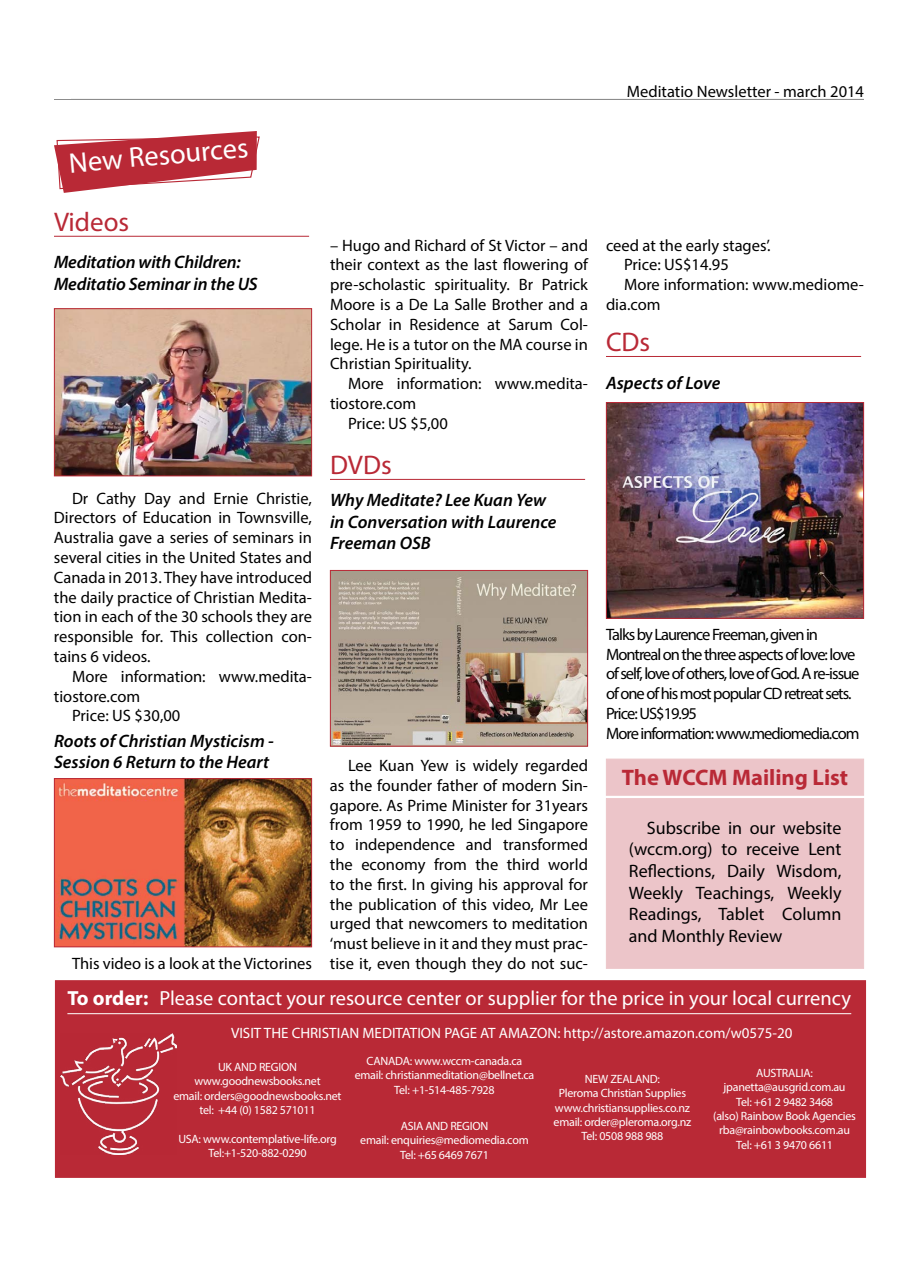
<style>
.page{position:relative;width:918px;height:1263px;background:#fff}
.page>*{position:absolute;margin:0;border:0;box-sizing:border-box;transform-origin:0 0}
.t1{font:28.5px "Myriad Pro";color:#fff}
.t2{font:27px "Myriad Pro";color:#b92936}
.t3{font:700 22.5px "Myriad Pro";color:#b92936}
.t4{font:20.4px "Myriad Pro";color:#fff}
.t5{font:italic 600 18px/21.6px "Myriad Pro";color:#000}
.t6{font:18px/21.6px "Myriad Pro";color:#000;text-align:justify}
.t7{font:16.5px/19.8px "Myriad Pro";color:#000;text-align:justify}
.t8{font:16.5px/19.8px "Myriad Pro";letter-spacing:-.06em;color:#000}
.t9{font:15px "Myriad Pro";color:#fff}
.t10{font:12px/14.4px "Myriad Pro";letter-spacing:-.02em;color:#fff;text-align:center}
.s1{font-weight:700}
</style>
<div class="page">
<hr style="left:54px;top:99px;width:810px;height:1px;background:#000">
<div style="left:606px;top:798px;width:258px;height:171px;background:#ecc5c9"></div>
<svg style="left:54px;top:131px;width:206px;height:62px"></svg>
<div style="left:55px;top:980px;width:811px;height:198px;background:#b92936;border:1px solid #b92936"></div>
<hr style="left:67px;top:1013px;width:784px;height:1px;background:#fff">
<img style="left:60px;top:1034px;width:117px;height:121px">
<hr style="left:54px;top:236px;width:255px;height:1px;background:#b82936">
<img style="left:56px;top:780px;width:254px;height:165px">
<div style="left:54px;top:778px;width:258px;height:169px;border:1px solid #b92936"></div>
<hr style="left:330px;top:479px;width:255px;height:1px;background:#b82936">
<img style="left:332px;top:572px;width:254px;height:172px">
<div style="left:330px;top:570px;width:258px;height:176px;border:1px solid #b92936"></div>
<hr style="left:606px;top:356px;width:255px;height:1px;background:#b82936">
<img style="left:56px;top:310px;width:254px;height:164px">
<div style="left:54px;top:308px;width:258px;height:168px;border:1px solid #b92936"></div>
<img style="left:608px;top:404px;width:254px;height:213px">
<div style="left:606px;top:402px;width:258px;height:217px;border:1px solid #b92936"></div>
<div style="left:606px;top:759px;width:258px;height:37px;background:#ecc5c9"></div>
<h1 class="t1" style="left:68px;top:146px;width:181px;rotate:-5deg">New Resources</h1>
<h2 class="t2" style="left:54px;top:205px;width:77px">Videos</h2>
<p class="t5" style="left:54px;top:251px;width:205px">Meditation with Children:<br>Meditatio Seminar in the US</p>
<p class="t7" style="left:54px;top:488px;width:260px;text-indent:18px">Dr Cathy Day and Ernie Christie, Directors of Education in Townsville, Australia gave a series of seminars in several cities in the United States and Canada in 2013. They have introduced the daily practice of Christian Medita&shy;tion in each of the 30 schools they are responsible for. This collection con&shy;tains 6 videos.</p>
<p class="t7" style="left:72px;top:666px;width:242px">More information: www.medita-</p>
<p class="t7" style="left:54px;top:686px;width:88px">tiostore.com</p>
<p class="t7" style="left:72px;top:706px;width:110px">Price: US $30,00</p>
<p class="t5" style="left:54px;top:729px;width:221px">Roots of Christian Mysticism -<br>Session 6 Return to the Heart</p>
<p class="t7" style="left:72px;top:953px;width:241px">This video is a look at the Victorines</p>
<p class="t7" style="left:627px;top:82px;width:239px">Meditatio Newsletter - march 2014</p>
<p class="t7" style="left:330px;top:235px;width:260px">– Hugo and Richard of St Victor – and their context as the last flowering of pre-scholastic spirituality. Br Patrick Moore is a De La Salle Brother and a Scholar in Residence at Sarum Col&shy;lege. He is a tutor on the MA course in Christian Spirituality.</p>
<p class="t7" style="left:348px;top:373px;width:242px">More information: www.medita-</p>
<p class="t7" style="left:330px;top:393px;width:88px">tiostore.com</p>
<p class="t7" style="left:348px;top:413px;width:101px">Price: US $5,00</p>
<h2 class="t2" style="left:330px;top:448px;width:63px">DVDs</h2>
<p class="t5" style="left:330px;top:489px;width:228px">Why Meditate? Lee Kuan Yew in Conversation with Laurence<br>Freeman OSB</p>
<p class="t7" style="left:606px;top:235px;width:166px">ceed at the early stages’.</p>
<p class="t7" style="left:624px;top:255px;width:106px">Price: US$14.95</p>
<p class="t7" style="left:624px;top:274px;width:241px">More information: www.mediome-</p>
<p class="t7" style="left:606px;top:294px;width:56px">dia.com</p>
<h2 class="t2" style="left:606px;top:325px;width:46px">CDs</h2>
<p class="t5" style="left:606px;top:372px;width:116px">Aspects of Love</p>
<p class="t7" style="left:330px;top:755px;width:260px;text-indent:18px">Lee Kuan Yew is widely regarded as the founder father of modern Sin&shy;gapore. As Prime Minister for 31years from 1959 to 1990, he led Singapore to independence and transformed the economy from the third world to the first. In giving his approval for the publication of this video, Mr Lee urged that newcomers to meditation ‘must believe in it and they must prac&shy;tise it, even though they do not suc-</p>
<p class="t8" style="left:606px;top:624px;width:255px">Talks by Laurence Freeman, given in Montreal on the three aspects of love: love of self, love of others, love of God. A re-issue of one of his most popular CD retreat sets.<br>Price: US$19.95<br>More information: www.mediomedia.com</p>
<h3 class="t3" style="left:622px;top:763px;width:228px">The WCCM Mailing List</h3>
<p class="t6" style="left:629px;top:817px;width:214px;text-indent:18px">Subscribe in our website (wccm.org) to receive Lent Reflections, Daily Wisdom, Weekly Teachings, Weekly Readings, Tablet Column and Monthly Review</p>
<p class="t4" style="left:67px;top:985px;width:785px"><span class="s1">To order:</span> Please contact your resource center or supplier for the price in your local currency</p>
<p class="t9" style="left:231px;top:1023px;width:563px">VISIT THE CHRISTIAN MEDITATION PAGE AT AMAZON: http://astore.amazon.com/w0575-20</p>
<p class="t10" style="left:173px;top:1059px;width:170px">UK AND REGION www.goodnewsbooks.net<br>email: orders@goodnewsbooks.net tel: +44 (0) 1582 571011</p>
<p class="t10" style="left:178px;top:1131px;width:160px">USA: www.contemplative-life.org<br>Tel:+1-520-882-0290</p>
<p class="t10" style="left:355px;top:1053px;width:181px">CANADA: www.wccm-canada.ca email: christianmeditation@bellnet.ca<br>Tel: +1-514-485-7928</p>
<p class="t10" style="left:360px;top:1118px;width:170px">ASIA AND REGION<br>email: enquiries@mediomedia.com<br>Tel: +65 6469 7671</p>
<p class="t10" style="left:554px;top:1071px;width:139px">NEW ZEALAND:<br>Pleroma Christian Supplies www.christiansupplies.co.nz email: order@pleroma.org.nz<br>Tel: 0508 988 988</p>
<p class="t10" style="left:713px;top:1065px;width:144px">AUSTRALIA: jpanetta@ausgrid.com.au<br>Tel: +61 2 9482 3468<br>(also) Rainbow Book Agencies rba@rainbowbooks.com.au<br>Tel: +61 3 9470 6611</p>
</div>
